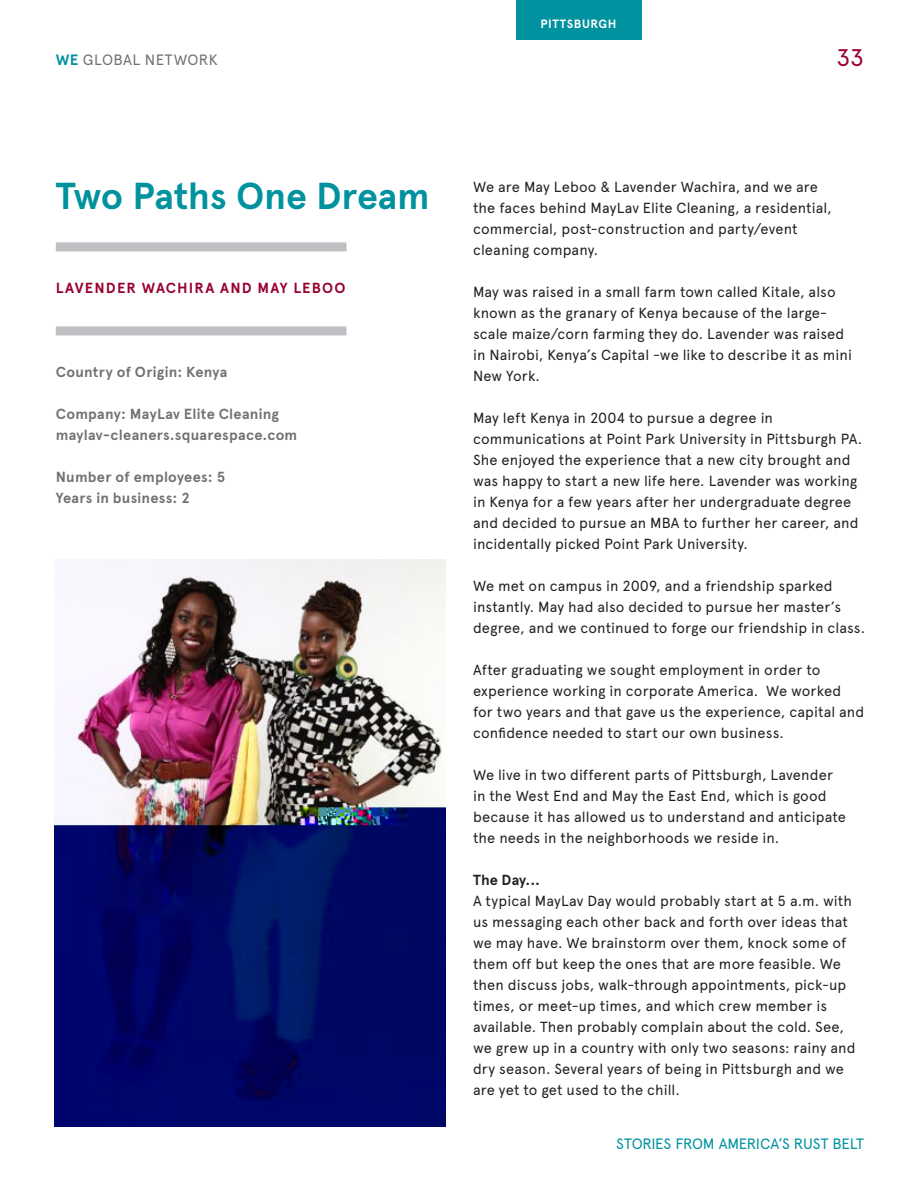
<style>
.page{position:relative;width:918px;height:1188px;background:#fff}
.page>*{position:absolute;margin:0;border:0;box-sizing:border-box;transform-origin:0 0}
.t1{font:700 37.5px "Apercu";letter-spacing:-.005em;color:#00929f}
.t2{font:24px "Apercu";color:#98012d}
.t3{font:15px "Apercu";letter-spacing:-.015em;color:#00929f}
.t4{font:15px "Apercu";letter-spacing:.025em;color:#717074}
.t5{font:14.7px/21px "Apercu";letter-spacing:.005em;color:#231f20}
.t6{font:700 14.7px/21px "Apercu";letter-spacing:.015em;color:#717074}
.t7{font:700 14.7px "Apercu";letter-spacing:.08em;color:#98012d}
.t8{font:700 14.7px "Apercu";letter-spacing:.01em;color:#231f20}
.t9{font:700 12px "Apercu";letter-spacing:.045em;color:#fff}
.s1{font-weight:700;color:#00929f}
</style>
<div class="page">
<div style="left:56px;top:242px;width:291px;height:9px;background:#bebfc2"></div>
<div style="left:56px;top:326px;width:291px;height:9px;background:#bebfc2"></div>
<img style="left:54px;top:560px;width:392px;height:566px">
<div style="left:516px;top:0;width:125px;height:39px;background:#00929f"></div>
<p class="t9" style="left:541px;top:17px;width:77px">PITTSBURGH</p>
<p class="t4" style="left:56px;top:50px;width:163px"><span class="s1">WE</span> GLOBAL NETWORK</p>
<h2 class="t2" style="left:837px;top:43px;width:29px">33</h2>
<h1 class="t1" style="left:56px;top:174px;width:375px">Two Paths One Dream</h1>
<p class="t7" style="left:56px;top:279px;width:291px">LAVENDER WACHIRA AND MAY LEBOO</p>
<p class="t6" style="left:56px;top:362px;width:173px">Country of Origin: Kenya</p>
<p class="t6" style="left:56px;top:404px;width:243px">Company: MayLav Elite Cleaning maylav-cleaners.squarespace.com</p>
<p class="t6" style="left:56px;top:467px;width:171px">Number of employees: 5<br>Years in business: 2</p>
<p class="t5" style="left:473px;top:176px;width:360px">We are May Leboo &amp; Lavender Wachira, and we are the faces behind MayLav Elite Cleaning, a residential, commercial, post-construction and party/event cleaning company.</p>
<p class="t5" style="left:473px;top:281px;width:380px">May was raised in a small farm town called Kitale, also known as the granary of Kenya because of the large&shy;scale maize/corn farming they do. Lavender was raised in Nairobi, Kenya’s Capital -we like to describe it as mini New York.</p>
<p class="t5" style="left:473px;top:407px;width:391px">May left Kenya in 2004 to pursue a degree in communications at Point Park University in Pittsburgh PA.<br>She enjoyed the experience that a new city brought and was happy to start a new life here. Lavender was working in Kenya for a few years after her undergraduate degree and decided to pursue an MBA to further her career, and incidentally picked Point Park University.</p>
<p class="t5" style="left:473px;top:575px;width:394px">We met on campus in 2009, and a friendship sparked instantly. May had also decided to pursue her master’s degree, and we continued to forge our friendship in class.</p>
<p class="t5" style="left:473px;top:659px;width:393px">After graduating we sought employment in order to experience working in corporate America. We worked for two years and that gave us the experience, capital and confidence needed to start our own business.</p>
<p class="t5" style="left:473px;top:764px;width:374px">We live in two different parts of Pittsburgh, Lavender in the West End and May the East End, which is good because it has allowed us to understand and anticipate the needs in the neighborhoods we reside in.</p>
<p class="t8" style="left:473px;top:871px;width:68px">The Day...</p>
<p class="t5" style="left:473px;top:890px;width:384px">A typical MayLav Day would probably start at 5 a.m. with us messaging each other back and forth over ideas that we may have. We brainstorm over them, knock some of them off but keep the ones that are more feasible. We then discuss jobs, walk-through appointments, pick-up times, or meet-up times, and which crew member is available. Then probably complain about the cold. See, we grew up in a country with only two seasons: rainy and dry season. Several years of being in Pittsburgh and we are yet to get used to the chill.</p>
<p class="t3" style="left:616px;top:1135px;width:249px">STORIES FROM AMERICA’S RUST BELT</p>
</div>
